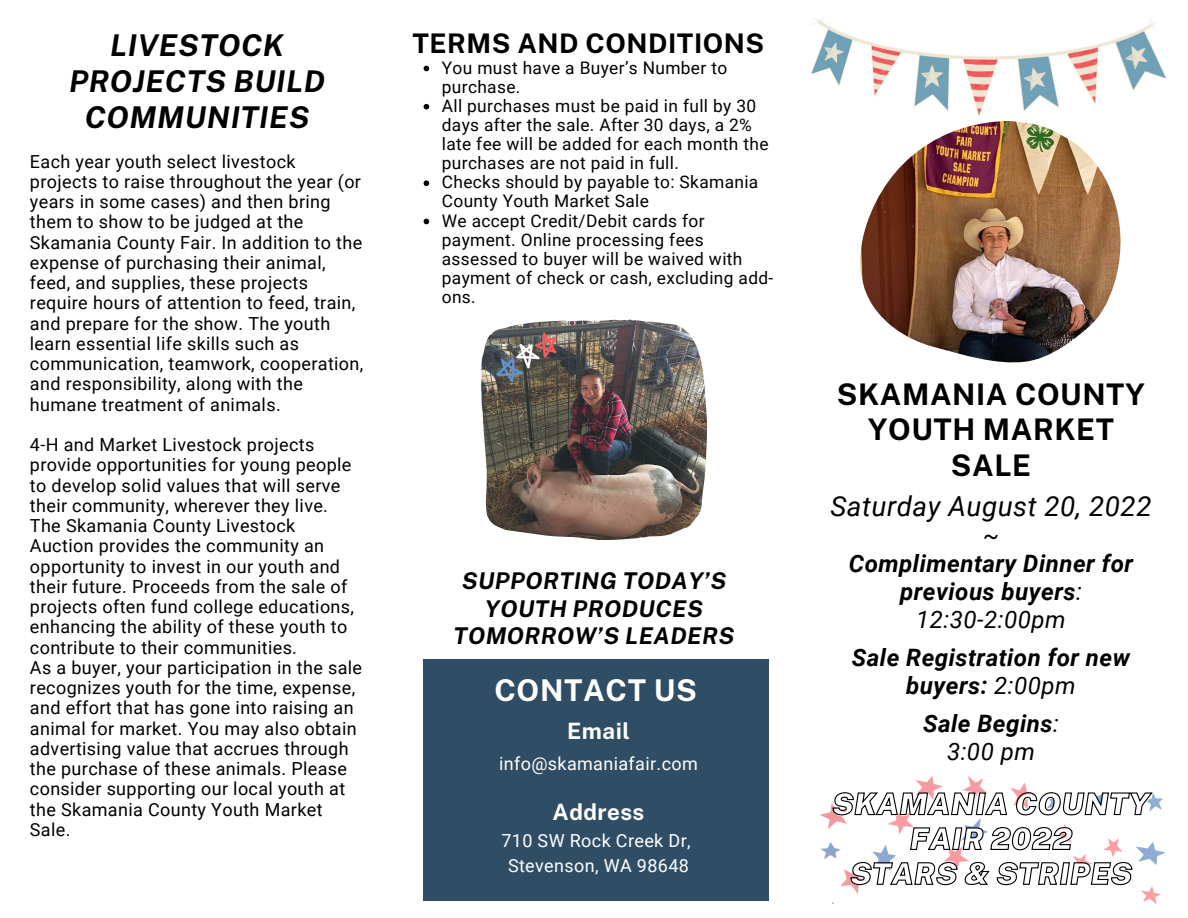
<style>
.page{position:relative;width:1188px;height:918px;background:#fff}
.page>*{position:absolute;margin:0;border:0;box-sizing:border-box;transform-origin:0 0}
.t1{font:italic 700 30px/36px "Public Sans";letter-spacing:.02em;color:#000;text-align:center}
.t2{font:700 30px "Public Sans";letter-spacing:.02em;color:#fff}
.t3{font:700 29.7px/35.7px "Public Sans";letter-spacing:.02em;color:#000;text-align:center}
.t4{font:italic 27.6px "Roboto";letter-spacing:.02em;color:#000}
.t5{font:700 27px "Public Sans";letter-spacing:.02em;color:#000}
.t6{font:italic 700 24px/27.8px "Roboto";letter-spacing:.02em;color:#000;text-align:center}
.t7{font:italic 24px "Roboto";color:#000}
.t8{font:italic 700 23.1px/27.8px "Public Sans";letter-spacing:.02em;color:#000;text-align:center}
.t9{font:700 22.5px "Public Sans";letter-spacing:.02em;color:#fff}
.t10{font:18px/20.2px "Roboto";letter-spacing:.02em;color:#000}
.t11{font:18px/24.8px "Roboto";letter-spacing:.02em;color:#fff;text-align:center}
.t12{font:17.4px/19.2px "Roboto";letter-spacing:.02em;color:#000}
.s1{font-weight:400}
</style>
<div class="page">
<div style="left:423px;top:659px;width:345px;height:242px;background:#2f4d64"></div>
<img style="left:819px;top:776px;width:346px;height:127px">
<img style="left:481px;top:320px;width:226px;height:220px">
<img style="left:860px;top:121px;width:260px;height:242px">
<svg style="left:490px;top:328px;width:73px;height:60px;background:#6d6764"></svg>
<img style="left:811px;top:18px;width:356px;height:98px">
<svg style="left:832px;top:783px;width:322px;height:33px"></svg>
<svg style="left:850px;top:826px;width:283px;height:60px"></svg>
<svg style="left:424px;top:66px;width:5px;height:5px"></svg>
<svg style="left:424px;top:104px;width:5px;height:6px"></svg>
<svg style="left:424px;top:180px;width:5px;height:6px"></svg>
<svg style="left:424px;top:219px;width:5px;height:5px"></svg>
<h1 class="t1" style="left:69px;top:27px;width:258px">LIVESTOCK<br>PROJECTS BUILD<br>COMMUNITIES</h1>
<p class="t10" style="left:30px;top:151px;width:335px">Each year youth select livestock projects to raise throughout the year (or years in some cases) and then bring them to show to be judged at the Skamania County Fair. In addition to the expense of purchasing their animal, feed, and supplies, these projects require hours of attention to feed, train, and prepare for the show. The youth learn essential life skills such as communication, teamwork, cooperation, and responsibility, along with the humane treatment of animals.</p>
<p class="t10" style="left:30px;top:435px;width:334px">4-H and Market Livestock projects provide opportunities for young people to develop solid values that will serve their community, wherever they live.<br>The Skamania County Livestock Auction provides the community an opportunity to invest in our youth and their future. Proceeds from the sale of projects often fund college educations, enhancing the ability of these youth to contribute to their communities.<br>As a buyer, your participation in the sale recognizes youth for the time, expense, and effort that has gone into raising an animal for market. You may also obtain advertising value that accrues through the purchase of these animals. Please consider supporting our local youth at the Skamania County Youth Market Sale.</p>
<h3 class="t5" style="left:412px;top:28px;width:354px">TERMS AND CONDITIONS</h3>
<p class="t12" style="left:442px;top:58px;width:333px">You must have a Buyer’s Number to purchase.<br>All purchases must be paid in full by 30 days after the sale. After 30 days, a 2% late fee will be added for each month the purchases are not paid in full.<br>Checks should by payable to: Skamania<br>County Youth Market Sale<br>We accept Credit/Debit cards for payment. Online processing fees assessed to buyer will be waived with payment of check or cash, excluding add&shy;ons.</p>
<p class="t8" style="left:454px;top:567px;width:282px">SUPPORTING TODAY’S<br>YOUTH PRODUCES<br>TOMORROW’S LEADERS</p>
<h1 class="t2" style="left:495px;top:673px;width:204px">CONTACT US</h1>
<p class="t9" style="left:567px;top:718px;width:64px">Email</p>
<p class="t11" style="left:499px;top:751px;width:200px">info@skamaniafair.com</p>
<p class="t9" style="left:553px;top:799px;width:93px">Address</p>
<p class="t11" style="left:501px;top:828px;width:191px">710 SW Rock Creek Dr,<br>Stevenson, WA 98648</p>
<h2 class="t3" style="left:837px;top:376px;width:310px">SKAMANIA COUNTY<br>YOUTH MARKET<br>SALE</h2>
<h3 class="t4" style="left:830px;top:490px;width:323px">Saturday August 20, 2022</h3>
<h3 class="t7" style="left:983px;top:522px;width:17px">~</h3>
<h3 class="t6" style="left:849px;top:550px;width:286px">Complimentary Dinner for previous buyers<span class="s1">:<br>12:30-2:00pm</span></h3>
<h3 class="t6" style="left:852px;top:644px;width:280px">Sale Registration for new buyers: <span class="s1">2:00pm</span></h3>
<h3 class="t6" style="left:923px;top:710px;width:137px">Sale Begins<span class="s1">:<br>3:00 pm</span></h3>
</div>
